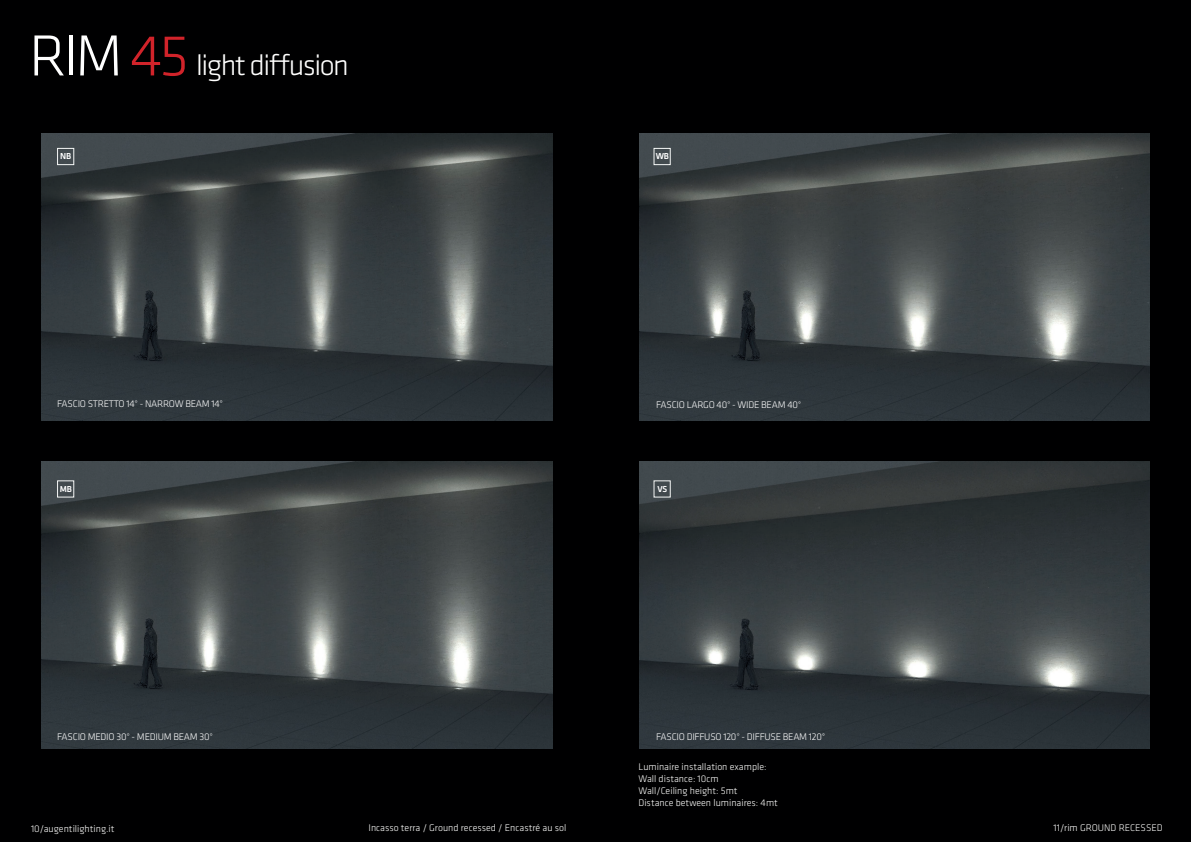
<style>
.page{position:relative;width:1191px;height:842px;background:#000001}
.page>*{position:absolute;margin:0;border:0;box-sizing:border-box;transform-origin:0 0}
.t1{font:300 30px "Klavika";letter-spacing:-.05em;color:#fff}
.t2{font:300 10px/12px "Klavika";color:#fff}
.t3{font:300 10px "Klavika";letter-spacing:-.025em;color:#fff}
.t4{font:500 9px "Klavika";letter-spacing:-.03em;color:#fff}
.s1{font-size:60px}
.s2{font-size:60px;color:#d1232a}
</style>
<div class="page">
<img style="left:639px;top:462px;width:510px;height:287px">
<img style="left:42px;top:134px;width:510px;height:287px">
<img style="left:639px;top:134px;width:510px;height:287px">
<img style="left:42px;top:462px;width:510px;height:287px">
<div style="left:654px;top:148px;width:16px;height:17px;border:1px solid #f5f7f6"></div>
<div style="left:57px;top:148px;width:17px;height:17px;border:1px solid #f5f7f6"></div>
<div style="left:57px;top:481px;width:17px;height:16px;border:1px solid #f5f7f6"></div>
<h1 class="t1" style="left:29px;top:49px;width:321px"><span class="s1">RIM</span> <span class="s2">45</span> light diffusion</h1>
<p class="t4" style="left:60px;top:152px;width:12px">NB</p>
<p class="t4" style="left:655px;top:152px;width:15px">WB</p>
<p class="t3" style="left:57px;top:398px;width:167px">FASCIO STRETTO 14° - NARROW BEAM 14°</p>
<p class="t3" style="left:656px;top:399px;width:147px">FASCIO LARGO 40° - WIDE BEAM 40°</p>
<p class="t4" style="left:60px;top:484px;width:14px">MB</p>
<p class="t4" style="left:657px;top:484px;width:11px">VS</p>
<p class="t3" style="left:57px;top:731px;width:157px">FASCIO MEDIO 30° - MEDIUM BEAM 30°</p>
<p class="t3" style="left:656px;top:731px;width:171px">FASCIO DIFFUSO 120° - DIFFUSE BEAM 120°</p>
<p class="t2" style="left:638px;top:760px;width:141px">Luminaire installation example:<br>Wall distance: 10cm<br>Wall/Ceiling height: 5mt<br>Distance between luminaires: 4mt</p>
<p class="t2" style="left:31px;top:822px;width:85px">10/augentilighting.it</p>
<p class="t2" style="left:368px;top:822px;width:199px">Incasso terra / Ground recessed / Encastré au sol</p>
<p class="t2" style="left:1053px;top:822px;width:111px">11/rim GROUND RECESSED</p>
</div>
